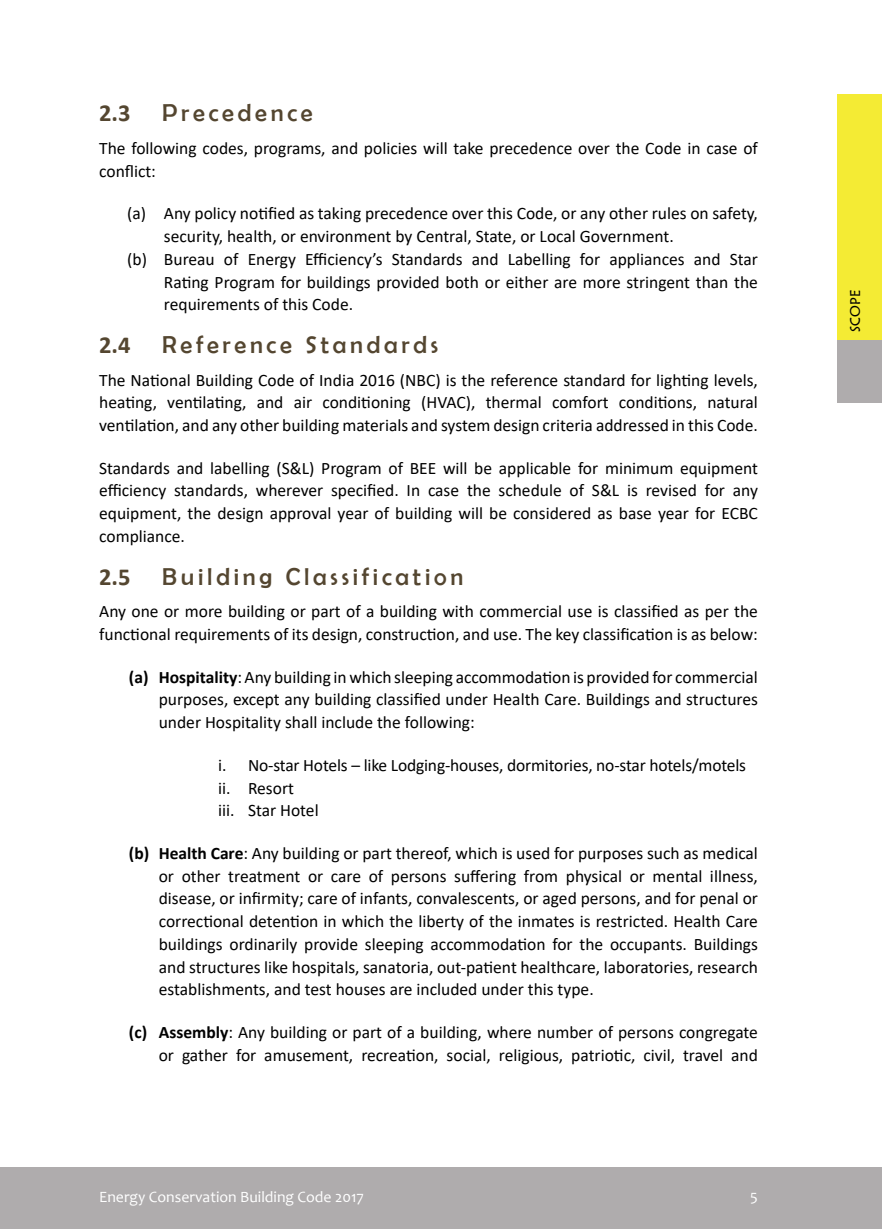
<style>
.page{position:relative;width:882px;height:1229px;background:#fff}
.page>*{position:absolute;margin:0;border:0;box-sizing:border-box;transform-origin:0 0}
.t1{font:24.5px "Berlin Sans FB";letter-spacing:.155em;color:#544630}
.t2{font:700 24.5px "Calibri";color:#544630}
.t3{font:17.5px/22.8px "Calibri";color:#000;text-align:justify}
.t4{font:15.75px "Candara";color:#fff}
.t5{font:14px "Maiandra GD";color:#000}
.s1{font-weight:700}
</style>
<div class="page">
<div style="left:837px;top:94px;width:45px;height:247px;background:#f4eb34"></div>
<div style="left:837px;top:340px;width:45px;height:63px;background:#afacad"></div>
<div style="left:0;top:1166px;width:882px;height:62px;background:#afacad"></div>
<h1 class="t2" style="left:99px;top:96px;width:33px">2.3</h1>
<h1 class="t1" style="left:162px;top:99px;width:152px">Precedence</h1>
<p class="t3" style="left:99px;top:136px;width:660px">The following codes, programs, and policies will take precedence over the Code in case of conflict:</p>
<p class="t3" style="left:127px;top:202px;width:632px">(a) Any policy notified as taking precedence over this Code, or any other rules on safety,</p>
<p class="t3" style="left:164px;top:224px;width:511px">security, health, or environment by Central, State, or Local Government.</p>
<p class="t3" style="left:127px;top:247px;width:632px">(b) Bureau of Energy Efficiency’s Standards and Labelling for appliances and Star</p>
<p class="t3" style="left:164px;top:270px;width:596px">Rating Program for buildings provided both or either are more stringent than the</p>
<p class="t3" style="left:164px;top:293px;width:191px">requirements of this Code.</p>
<h1 class="t2" style="left:99px;top:327px;width:33px">2.4</h1>
<h1 class="t1" style="left:162px;top:331px;width:277px">Reference Standards</h1>
<p class="t3" style="left:99px;top:368px;width:660px">The National Building Code of India 2016 (NBC) is the reference standard for lighting levels, heating, ventilating, and air conditioning (HVAC), thermal comfort conditions, natural ventilation, and any other building materials and system design criteria addressed in this Code.</p>
<p class="t3" style="left:99px;top:456px;width:660px">Standards and labelling (S&amp;L) Program of BEE will be applicable for minimum equipment efficiency standards, wherever specified. In case the schedule of S&amp;L is revised for any equipment, the design approval year of building will be considered as base year for ECBC compliance.</p>
<h1 class="t2" style="left:99px;top:559px;width:33px">2.5</h1>
<h1 class="t1" style="left:162px;top:562px;width:303px">Building Classification</h1>
<p class="t3" style="left:99px;top:599px;width:660px">Any one or more building or part of a building with commercial use is classified as per the functional requirements of its design, construction, and use. The key classification is as below:</p>
<p class="t3" style="left:159px;top:665px;width:601px;text-indent:-30px"><span class="s1">(a) Hospitality</span>: Any building in which sleeping accommodation is provided for commercial purposes, except any building classified under Health Care. Buildings and structures under Hospitality shall include the following:</p>
<p class="t3" style="left:218px;top:753px;width:529px;text-align:left">i. No-star Hotels – like Lodging-houses, dormitories, no-star hotels/motels ii. Resort<br>iii. Star Hotel</p>
<p class="t3" style="left:159px;top:841px;width:601px;text-indent:-30px"><span class="s1">(b) Health Care</span>: Any building or part thereof, which is used for purposes such as medical or other treatment or care of persons suffering from physical or mental illness, disease, or infirmity; care of infants, convalescents, or aged persons, and for penal or correctional detention in which the liberty of the inmates is restricted. Health Care buildings ordinarily provide sleeping accommodation for the occupants. Buildings and structures like hospitals, sanatoria, out-patient healthcare, laboratories, research establishments, and test houses are included under this type.</p>
<p class="t3" style="left:129px;top:1020px;width:631px;text-align:right"><span class="s1">(c) Assembly</span>: Any building or part of a building, where number of persons congregate or gather for amusement, recreation, social, religious, patriotic, civil, travel and</p>
<p class="t4" style="left:99px;top:1186px;width:266px">Energy Conservation Building Code 2017</p>
<p class="t4" style="left:750px;top:1186px;width:9px">5</p>
<p class="t5" style="left:847px;top:332px;width:43px;rotate:-90deg">SCOPE</p>
</div>
